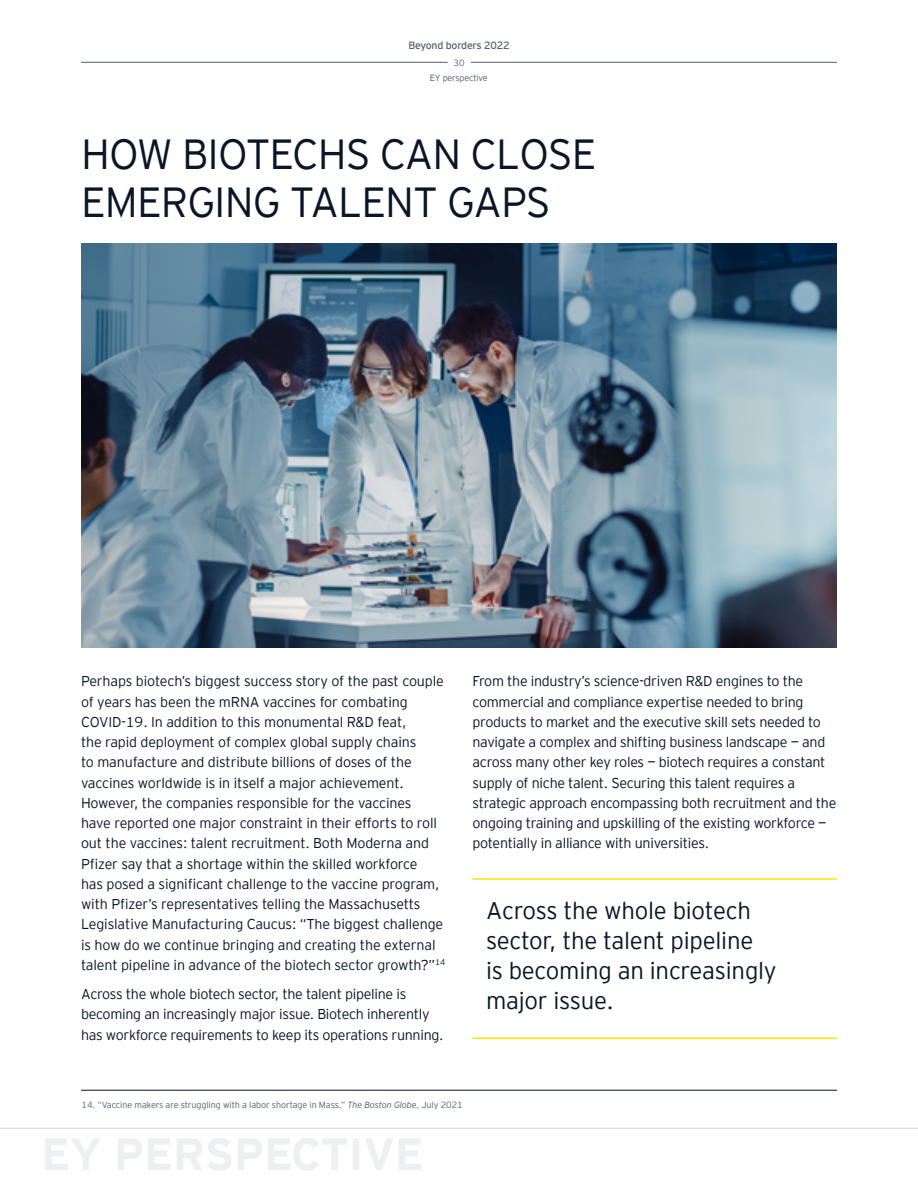
<style>
.page{position:relative;width:918px;height:1188px;background:#fff}
.page>*{position:absolute;margin:0;border:0;box-sizing:border-box;transform-origin:0 0}
.t1{font:300 42px/48px "EY Interstate";letter-spacing:-.02em;color:#0a1627}
.t2{font:300 24px/30px "EY Interstate";letter-spacing:-.01em;color:#0a1627}
.t3{font:300 14.25px/20.2px "EY Interstate";letter-spacing:-.02em;color:#0a1627}
.t4{font:10.5px "EY Interstate";letter-spacing:-.02em;color:#54606b}
.t5{font:300 9px/15.1px "EY Interstate";letter-spacing:-.01em;color:#54606b;text-align:center}
.s1{font-style:italic}
</style>
<div class="page">
<img style="left:81px;top:243px;width:756px;height:405px">
<hr style="left:81px;top:62px;width:367px;height:1px;background:#54606b">
<hr style="left:471px;top:62px;width:366px;height:1px;background:#54606b">
<hr style="left:0;top:1128px;width:918px;height:1px;background:#a7afb5">
<hr style="left:472px;top:878px;width:365px;height:2px;background:#ffe400">
<hr style="left:472px;top:1038px;width:365px;height:1px;background:#ffe400">
<hr style="left:81px;top:1090px;width:756px;height:1px;background:#0a1627">
<p class="t4" style="left:408px;top:38px;width:103px">Beyond borders 2022</p>
<p class="t5" style="left:430px;top:55px;width:59px">30<br>EY perspective</p>
<h1 class="t1" style="left:81px;top:127px;width:517px">HOW BIOTECHS CAN CLOSE<br>EMERGING TALENT GAPS</h1>
<p class="t3" style="left:81px;top:670px;width:366px">Perhaps biotech’s biggest success story of the past couple of years has been the mRNA vaccines for combating COVID-19. In addition to this monumental R&amp;D feat,<br>the rapid deployment of complex global supply chains<br>to manufacture and distribute billions of doses of the vaccines worldwide is in itself a major achievement.<br>However, the companies responsible for the vaccines<br>have reported one major constraint in their efforts to roll out the vaccines: talent recruitment. Both Moderna and Pfizer say that a shortage within the skilled workforce<br>has posed a significant challenge to the vaccine program, with Pfizer’s representatives telling the Massachusetts Legislative Manufacturing Caucus: “The biggest challenge is how do we continue bringing and creating the external talent pipeline in advance of the biotech sector growth?”<sup>14</sup></p>
<p class="t3" style="left:81px;top:983px;width:364px">Across the whole biotech sector, the talent pipeline is becoming an increasingly major issue. Biotech inherently has workforce requirements to keep its operations running.</p>
<p class="t3" style="left:473px;top:670px;width:365px">From the industry’s science-driven R&amp;D engines to the commercial and compliance expertise needed to bring products to market and the executive skill sets needed to navigate a complex and shifting business landscape — and across many other key roles — biotech requires a constant supply of niche talent. Securing this talent requires a strategic approach encompassing both recruitment and the ongoing training and upskilling of the existing workforce — potentially in alliance with universities.</p>
<h2 class="t2" style="left:486px;top:894px;width:292px">Across the whole biotech sector, the talent pipeline<br>is becoming an increasingly major issue.</h2>
<p class="t5" style="left:82px;top:1097px;width:383px">14. “Vaccine makers are struggling with a labor shortage in Mass.” <span class="s1">The Boston Globe</span>, July 2021</p>
</div>
